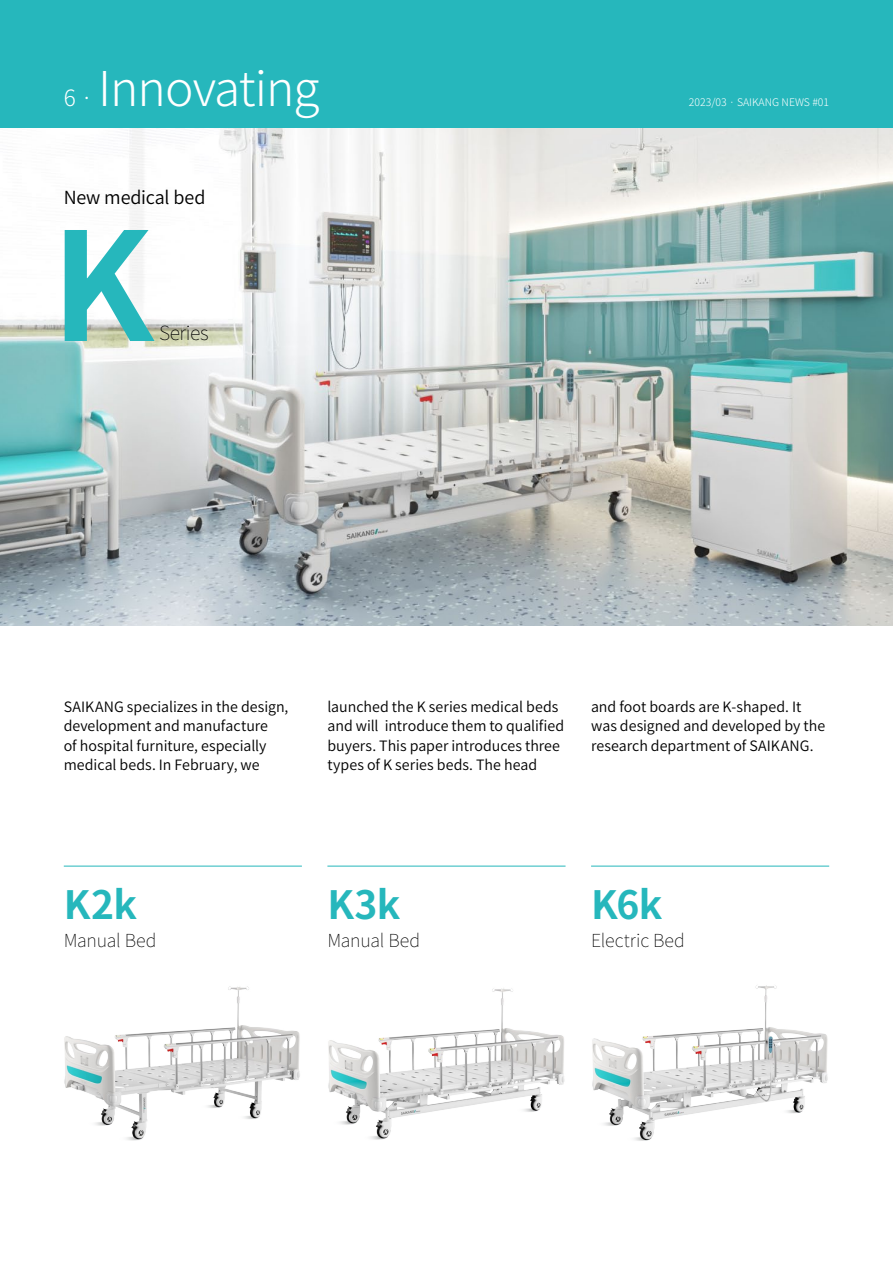
<style>
.page{position:relative;width:893px;height:1263px;background:#fff}
.page>*{position:absolute;margin:0;border:0;box-sizing:border-box;transform-origin:0 0}
.t1{font:700 150px "Noto Sans CJ Ksc";color:#26b7bc}
.t2{font:300 48px "Noto Sans CJ Ksc";color:#fff}
.t3{font:700 39px "Noto Sans CJ Ksc";letter-spacing:-.015em;color:#26b7bc}
.t4{font:100 19.5px "Noto Sans CJ Ksc";letter-spacing:-.015em;color:#000}
.t5{font:100 18px "Noto Sans CJ Ksc";letter-spacing:-.015em;color:#000}
.t6{font:600 18px "Noto Sans CJ Ksc";letter-spacing:-.01em;color:#000}
.t7{font:100 18px "Noto Sans CJ Ksc";letter-spacing:.005em;color:#000}
.t8{font:600 14.25px/19.5px "Noto Sans CJ Ksc";color:#000}
.t9{font:300 10.5px "Noto Sans CJ Ksc";color:#fff}
.s1{font-size:22.5px}
</style>
<div class="page">
<img style="left:0;top:128px;width:893px;height:497px">
<img style="left:64px;top:986px;width:236px;height:155px">
<img style="left:328px;top:988px;width:237px;height:152px">
<img style="left:592px;top:985px;width:236px;height:156px">
<hr style="left:64px;top:866px;width:238px;height:1px;background:#26b7bc">
<hr style="left:327px;top:866px;width:239px;height:1px;background:#26b7bc">
<hr style="left:591px;top:866px;width:238px;height:1px;background:#26b7bc">
<div style="left:0;top:0;width:893px;height:128px;background:#26b7bc"></div>
<h2 class="t2" style="left:64px;top:62px;width:257px"><span class="s1">6 ·</span> I nnovating</h2>
<p class="t6" style="left:64px;top:188px;width:143px">New medical bed</p>
<h1 class="t1" style="left:51px;top:201px;width:104px">K</h1>
<h3 class="t4" style="left:159px;top:321px;width:51px">Series</h3>
<p class="t9" style="left:689px;top:97px;width:142px">2023/03 · Saikang N ews #01</p>
<p class="t8" style="left:64px;top:697px;width:226px">SAIKANG specializes in the design, development and manufacture<br>of hospital furniture, especially medical beds. In February, we</p>
<p class="t8" style="left:327px;top:697px;width:238px">launched the K series medical beds and will introduce them to qualified buyers. This paper introduces three types of K series beds. The head</p>
<p class="t8" style="left:591px;top:697px;width:236px">and foot boards are K-shaped. It was designed and developed by the research department of SAIKANG.</p>
<h3 class="t3" style="left:64px;top:882px;width:75px">K2k</h3>
<h3 class="t3" style="left:327px;top:882px;width:74px">K3k</h3>
<h3 class="t3" style="left:591px;top:882px;width:73px">K6k</h3>
<p class="t5" style="left:64px;top:930px;width:94px">Manual Bed</p>
<p class="t5" style="left:327px;top:930px;width:94px">Manual Bed</p>
<p class="t7" style="left:591px;top:930px;width:95px">Electric Bed</p>
</div>
